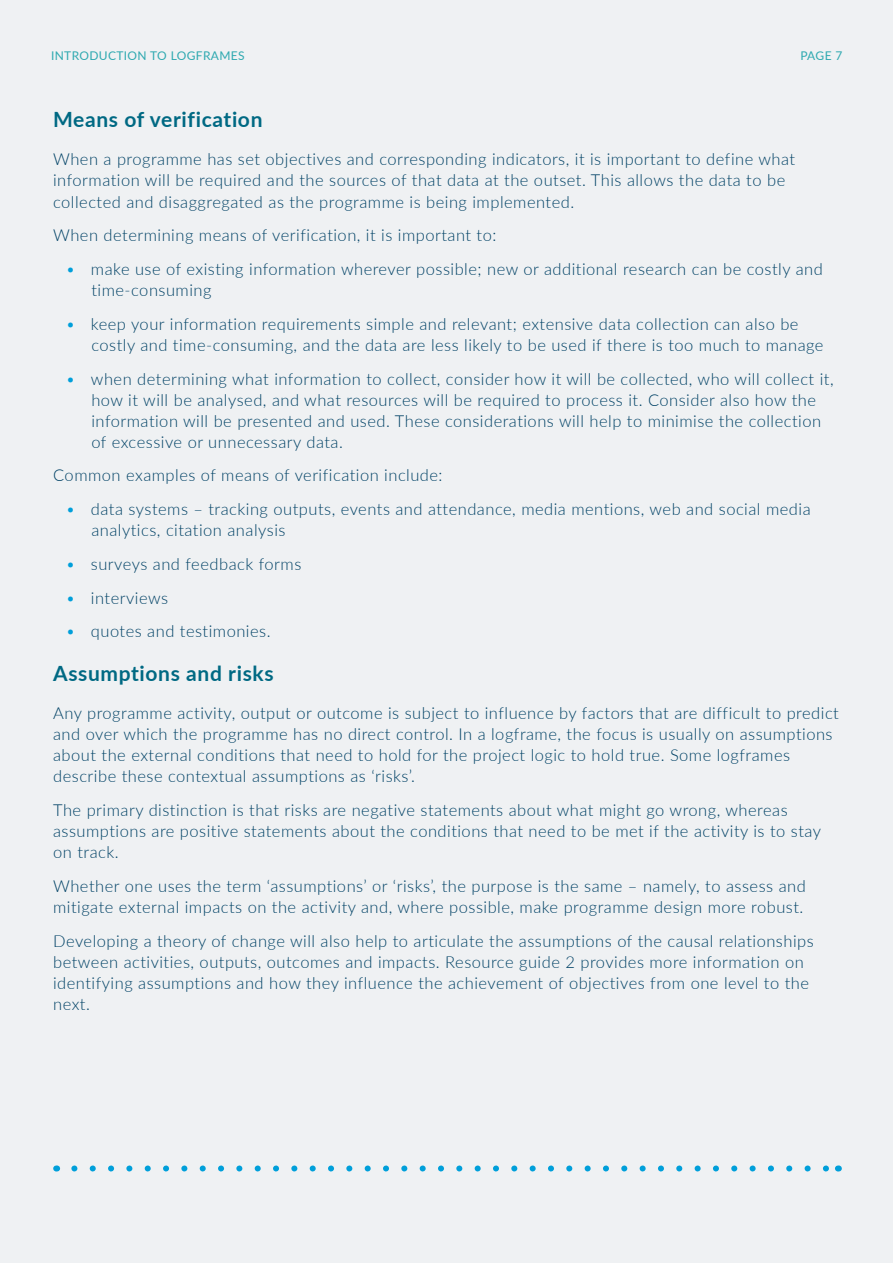
<style>
.page{position:relative;width:893px;height:1263px;background:#eff1f3}
.page>*{position:absolute;margin:0;border:0;box-sizing:border-box;transform-origin:0 0}
.t1{font:700 21px "Lato";letter-spacing:.03em;color:#006983}
.t2{font:300 16.5px/21px "Lato";letter-spacing:.03em;color:#004165}
.t3{font:12px "Lato";letter-spacing:.03em;color:#2ea9b0}
.s1{color:#009fda}
</style>
<div class="page">
<svg style="left:74px;top:1165px;width:755px;height:6px"></svg>
<p class="t3" style="left:51px;top:47px;width:195px">INTRODUCTION TO LOGFRAMES</p>
<p class="t3" style="left:800px;top:47px;width:44px">PAGE 7</p>
<p class="t1" style="left:53px;top:104px;width:211px">Means of verification</p>
<p class="t2" style="left:53px;top:148px;width:743px">When a programme has set objectives and corresponding indicators, it is important to define what information will be required and the sources of that data at the outset. This allows the data to be collected and disaggregated as the programme is being implemented.</p>
<p class="t2" style="left:53px;top:224px;width:445px">When determining means of verification, it is important to:</p>
<p class="t2" style="left:91px;top:258px;width:733px;text-indent:-26px"><span class="s1">•</span> make use of existing information wherever possible; new or additional research can be costly and time-consuming</p>
<p class="t2" style="left:91px;top:313px;width:734px;text-indent:-26px"><span class="s1">•</span> keep your information requirements simple and relevant; extensive data collection can also be costly and time-consuming, and the data are less likely to be used if there is too much to manage</p>
<p class="t2" style="left:91px;top:367px;width:744px;text-indent:-26px"><span class="s1">•</span> when determining what information to collect, consider how it will be collected, who will collect it, how it will be analysed, and what resources will be required to process it. Consider also how the information will be presented and used. These considerations will help to minimise the collection of excessive or unnecessary data.</p>
<p class="t2" style="left:53px;top:464px;width:391px">Common examples of means of verification include:</p>
<p class="t2" style="left:91px;top:498px;width:721px;text-indent:-26px"><span class="s1">•</span> data systems – tracking outputs, events and attendance, media mentions, web and social media analytics, citation analysis</p>
<p class="t2" style="left:66px;top:553px;width:237px"><span class="s1">•</span> surveys and feedback forms</p>
<p class="t2" style="left:66px;top:587px;width:104px"><span class="s1">•</span> interviews</p>
<p class="t2" style="left:66px;top:620px;width:206px"><span class="s1">•</span> quotes and testimonies.</p>
<p class="t1" style="left:53px;top:658px;width:222px">Assumptions and risks</p>
<p class="t2" style="left:53px;top:702px;width:787px">Any programme activity, output or outcome is subject to influence by factors that are difficult to predict and over which the programme has no direct control. In a logframe, the focus is usually on assumptions about the external conditions that need to hold for the project logic to hold true. Some logframes describe these contextual assumptions as ‘risks’.</p>
<p class="t2" style="left:53px;top:799px;width:769px">The primary distinction is that risks are negative statements about what might go wrong, whereas assumptions are positive statements about the conditions that need to be met if the activity is to stay on track.</p>
<p class="t2" style="left:53px;top:875px;width:754px">Whether one uses the term ‘assumptions’ or ‘risks’, the purpose is the same – namely, to assess and mitigate external impacts on the activity and, where possible, make programme design more robust.</p>
<p class="t2" style="left:53px;top:930px;width:762px">Developing a theory of change will also help to articulate the assumptions of the causal relationships between activities, outputs, outcomes and impacts. Resource guide 2 provides more information on identifying assumptions and how they influence the achievement of objectives from one level to the next.</p>
</div>
